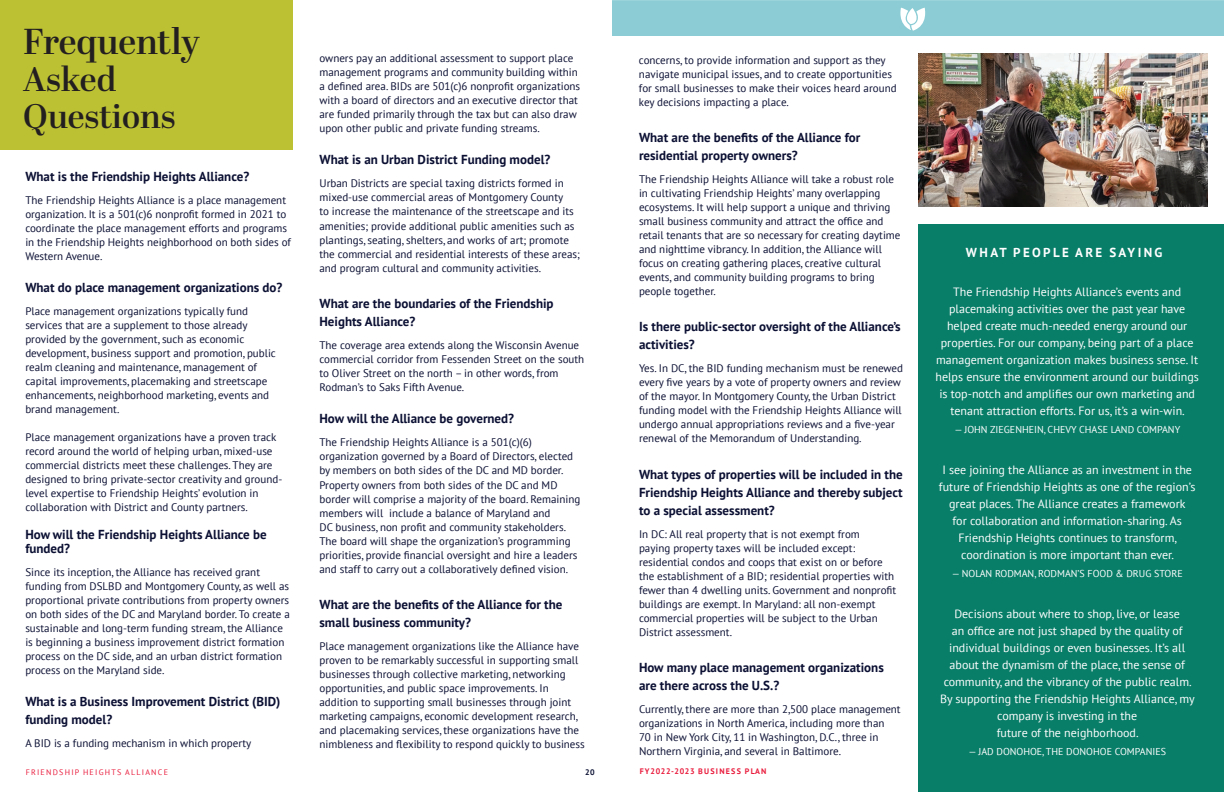
<style>
.page{position:relative;width:1224px;height:792px;background:#fff}
.page>*{position:absolute;margin:0;border:0;box-sizing:border-box;transform-origin:0 0}
.t1{font:600 36px "Abril Display";letter-spacing:-.005em;color:#231f20}
.t2{font:600 34px/37px "Abril Display";color:#231f20}
.t3{font:700 13px/18px "PT Sans";color:#0b1033}
.t4{font:700 13px "PT Sans";letter-spacing:.18em;color:#fff}
.t5{font:12px/17px "PT Sans";color:#fff;text-align:center}
.t6{font:11px/14px "PT Sans";color:#0b1033}
.t7{font:10px "PT Sans";color:#fff}
.t8{font:8px "PT Sans";letter-spacing:.155em;color:#e91b3c}
.t9{font:700 8px "PT Sans";letter-spacing:.155em;color:#e91b3c}
.t10{font:700 8px "PT Sans";color:#0b1033}
</style>
<div class="page">
<div style="left:612px;top:0;width:612px;height:36px;background:#8bccd5"></div>
<div style="left:918px;top:225px;width:306px;height:567px;background:#087d68"></div>
<div style="left:0;top:0;width:292px;height:150px;background:#bcc134"></div>
<img style="left:918px;top:54px;width:289px;height:153px">
<h1 class="t1" style="left:23px;top:16px;width:178px">Frequently</h1>
<h2 class="t2" style="left:23px;top:63px;width:154px">Asked<br>Questions</h2>
<p class="t3" style="left:25px;top:167px;width:225px">What is the Friendship Heights Alliance?</p>
<p class="t6" style="left:25px;top:193px;width:267px">The Friendship Heights Alliance is a place management organization. It is a 501(c)6 nonprofit formed in 2021 to coordinate the place management efforts and programs in the Friendship Heights neighborhood on both sides of Western Avenue.</p>
<p class="t3" style="left:25px;top:278px;width:259px">What do place management organizations do?</p>
<p class="t6" style="left:25px;top:304px;width:252px">Place management organizations typically fund services that are a supplement to those already provided by the government, such as economic development, business support and promotion, public realm cleaning and maintenance, management of capital improvements, placemaking and streetscape enhancements, neighborhood marketing, events and brand management.</p>
<p class="t6" style="left:25px;top:430px;width:258px">Place management organizations have a proven track record around the world of helping urban, mixed-use commercial districts meet these challenges. They are designed to bring private-sector creativity and ground&shy;level expertise to Friendship Heights’ evolution in collaboration with District and County partners.</p>
<p class="t3" style="left:25px;top:527px;width:243px;line-height:14px">How will the Friendship Heights Alliance be funded?</p>
<p class="t6" style="left:25px;top:565px;width:266px">Since its inception, the Alliance has received grant funding from DSLBD and Montgomery County, as well as proportional private contributions from property owners on both sides of the DC and Maryland border. To create a sustainable and long-term funding stream, the Alliance is beginning a business improvement district formation process on the DC side, and an urban district formation process on the Maryland side.</p>
<p class="t3" style="left:25px;top:692px;width:256px">What is a Business Improvement District (BID) funding model?</p>
<p class="t6" style="left:25px;top:736px;width:227px">A BID is a funding mechanism in which property</p>
<p class="t6" style="left:320px;top:51px;width:262px">owners pay an additional assessment to support place management programs and community building within a defined area. BIDs are 501(c)6 nonprofit organizations with a board of directors and an executive director that are funded primarily through the tax but can also draw upon other public and private funding streams.</p>
<p class="t3" style="left:320px;top:151px;width:232px">What is an Urban District Funding model?</p>
<p class="t6" style="left:320px;top:176px;width:262px">Urban Districts are special taxing districts formed in mixed-use commercial areas of Montgomery County<br>to increase the maintenance of the streetscape and its amenities; provide additional public amenities such as plantings, seating, shelters, and works of art; promote the commercial and residential interests of these areas; and program cultural and community activities.</p>
<p class="t3" style="left:320px;top:294px;width:236px">What are the boundaries of the Friendship<br>Heights Alliance?</p>
<p class="t6" style="left:320px;top:338px;width:266px">The coverage area extends along the Wisconsin Avenue commercial corridor from Fessenden Street on the south to Oliver Street on the north – in other words, from Rodman’s to Saks Fifth Avenue.</p>
<p class="t3" style="left:320px;top:410px;width:196px">How will the Alliance be governed?</p>
<p class="t6" style="left:320px;top:435px;width:262px">The Friendship Heights Alliance is a 501(c)(6) organization governed by a Board of Directors, elected by members on both sides of the DC and MD border.<br>Property owners from both sides of the DC and MD border will comprise a majority of the board. Remaining members will include a balance of Maryland and<br>DC business, non profit and community stakeholders.<br>The board will shape the organization’s programming priorities, provide financial oversight and hire a leaders and staff to carry out a collaboratively defined vision.</p>
<p class="t3" style="left:320px;top:595px;width:245px">What are the benefits of the Alliance for the small business community?</p>
<p class="t6" style="left:320px;top:639px;width:267px">Place management organizations like the Alliance have proven to be remarkably successful in supporting small businesses through collective marketing, networking opportunities, and public space improvements. In addition to supporting small businesses through joint marketing campaigns, economic development research, and placemaking services, these organizations have the nimbleness and flexibility to respond quickly to business</p>
<p class="t6" style="left:639px;top:52px;width:259px">concerns, to provide information and support as they navigate municipal issues, and to create opportunities for small businesses to make their voices heard around key decisions impacting a place.</p>
<p class="t3" style="left:639px;top:128px;width:223px">What are the benefits of the Alliance for residential property owners?</p>
<p class="t6" style="left:639px;top:171px;width:263px">The Friendship Heights Alliance will take a robust role in cultivating Friendship Heights’ many overlapping ecosystems. It will help support a unique and thriving small business community and attract the office and retail tenants that are so necessary for creating daytime and nighttime vibrancy. In addition, the Alliance will focus on creating gathering places, creative cultural events, and community building programs to bring people together.</p>
<p class="t3" style="left:639px;top:317px;width:263px">Is there public-sector oversight of the Alliance’s activities?</p>
<p class="t6" style="left:639px;top:361px;width:266px">Yes. In DC, the BID funding mechanism must be renewed every five years by a vote of property owners and review of the mayor. In Montgomery County, the Urban District funding model with the Friendship Heights Alliance will undergo annual appropriations reviews and a five-year renewal of the Memorandum of Understanding.</p>
<p class="t3" style="left:639px;top:465px;width:265px;text-align:justify">What types of properties will be included in the Friendship Heights Alliance and thereby subject to a special assessment?</p>
<p class="t6" style="left:639px;top:526px;width:259px">In DC: All real property that is not exempt from<br>paying property taxes will be included except: residential condos and coops that exist on or before the establishment of a BID; residential properties with fewer than 4 dwelling units. Government and nonprofit buildings are exempt. In Maryland: all non-exempt commercial properties will be subject to the Urban District assessment.</p>
<p class="t3" style="left:639px;top:658px;width:246px">How many place management organizations are there across the U.S.?</p>
<p class="t6" style="left:639px;top:702px;width:263px">Currently, there are more than 2,500 place management organizations in North America, including more than<br>70 in New York City, 11 in Washington, D.C., three in Northern Virginia, and several in Baltimore.</p>
<p class="t8" style="left:26px;top:767px;width:144px">FRIENDSHIP HEIGHTS ALLIANCE</p>
<p class="t10" style="left:585px;top:767px;width:11px">20</p>
<p class="t9" style="left:640px;top:766px;width:128px">FY2022-2023 BUSINESS PLAN</p>
<p class="t4" style="left:966px;top:244px;width:198px">WHAT PEOPLE ARE SAYING</p>
<p class="t5" style="left:935px;top:283px;width:265px">The Friendship Heights Alliance’s events and placemaking activities over the past year have helped create much-needed energy around our properties. For our company, being part of a place management organization makes business sense. It helps ensure the environment around our buildings is top-notch and amplifies our own marketing and tenant attraction efforts. For us, it’s a win-win.</p>
<p class="t7" style="left:954px;top:423px;width:227px">— JOHN ZIEGENHEIN, CHEVY CHASE LAND COMPANY</p>
<p class="t5" style="left:939px;top:461px;width:258px">I see joining the Alliance as an investment in the future of Friendship Heights as one of the region’s great places. The Alliance creates a framework<br>for collaboration and information-sharing. As Friendship Heights continues to transform, coordination is more important than ever.</p>
<p class="t7" style="left:952px;top:567px;width:233px">— NOLAN RODMAN, RODMAN’S FOOD &amp; DRUG STORE</p>
<p class="t5" style="left:940px;top:605px;width:256px">Decisions about where to shop, live, or lease<br>an office are not just shaped by the quality of individual buildings or even businesses. It’s all about the dynamism of the place, the sense of community, and the vibrancy of the public realm.<br>By supporting the Friendship Heights Alliance, my company is investing in the<br>future of the neighborhood.</p>
<p class="t7" style="left:968px;top:745px;width:199px">— JAD DONOHOE, THE DONOHOE COMPANIES</p>
</div>
